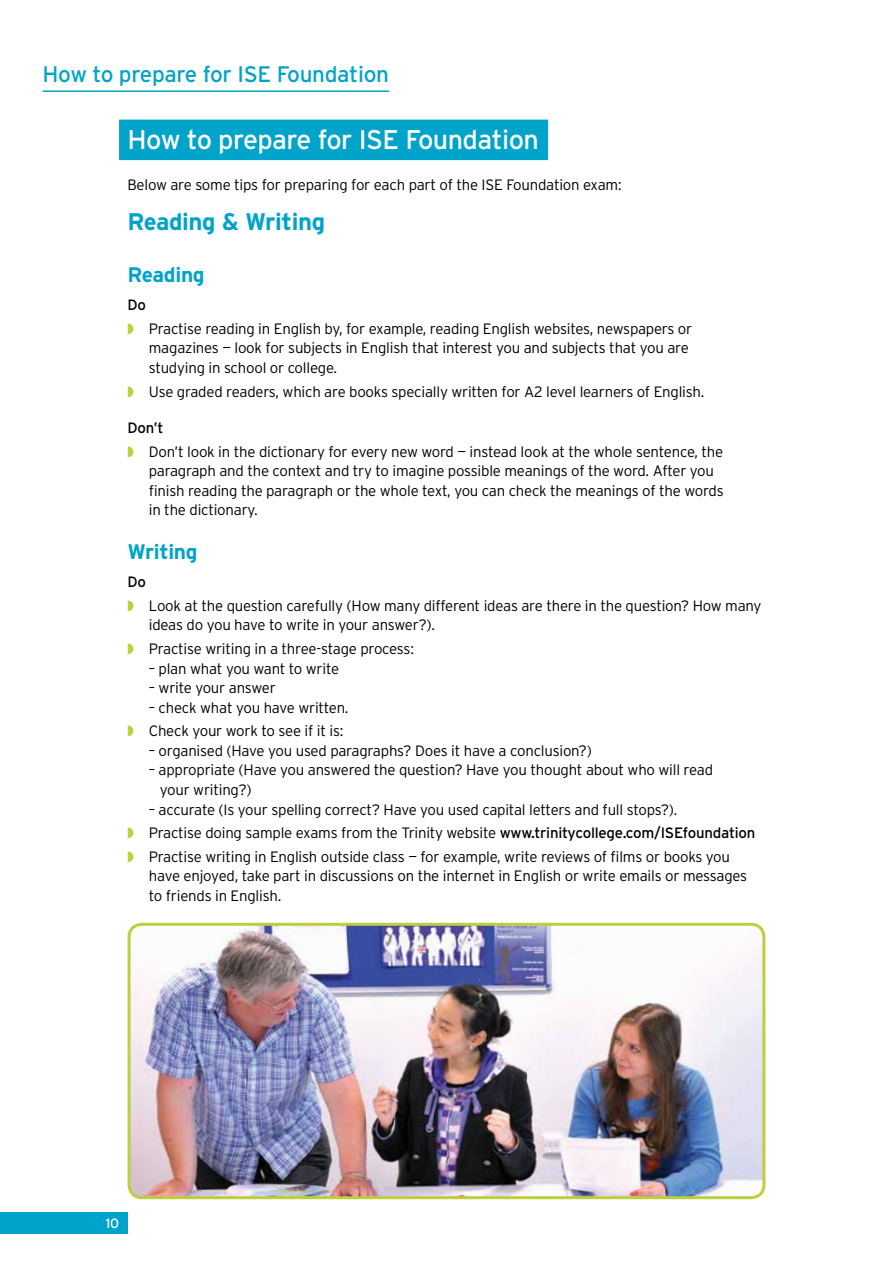
<style>
.page{position:relative;width:893px;height:1263px;background:#fff}
.page>*{position:absolute;margin:0;border:0;box-sizing:border-box;transform-origin:0 0}
.t1{font:27px "Interstate";letter-spacing:-.02em;color:#fff}
.t2{font:700 24px "Interstate";letter-spacing:-.015em;color:#00a3c9}
.t3{font:22.5px "Interstate";letter-spacing:-.015em;color:#00a3c9}
.t4{font:700 21px "Interstate";letter-spacing:-.015em;color:#00a3c9}
.t5{font:300 15px/23.7px "Interstate";letter-spacing:-.015em;color:#000}
.t6{font:13.5px "Interstate";color:#fff}
.s1{font-weight:400}
.s2{color:#bdcf3c}
</style>
<div class="page">
<div style="left:0;top:1212px;width:128px;height:21px;background:#00a3c9"></div>
<div style="left:119px;top:120px;width:429px;height:40px;background:#00a3c9"></div>
<hr style="left:43px;top:90px;width:346px;height:2px;background:#00a3c9">
<img style="left:129px;top:924px;width:635px;height:274px">
<div style="left:128px;top:923px;width:637px;height:276px;border:3px solid #bdcf3c;border-radius:13px"></div>
<h3 class="t3" style="left:43px;top:61px;width:348px">How to prepare for ISE Foundation</h3>
<h1 class="t1" style="left:128px;top:125px;width:413px">How to prepare for ISE Foundation</h1>
<p class="t5" style="left:128px;top:173px;width:496px">Below are some tips for preparing for each part of the ISE Foundation exam:</p>
<h2 class="t2" style="left:128px;top:208px;width:199px">Reading &amp; Writing</h2>
<h3 class="t4" style="left:128px;top:263px;width:79px">Reading</h3>
<p class="t5" style="left:128px;top:293px;width:566px"><span class="s1">Do<br></span><span class="s2">◗</span> Practise reading in English by, for example, reading English websites, newspapers or</p>
<p class="t5" style="left:149px;top:338px;width:542px;line-height:19.5px">magazines — look for subjects in English that interest you and subjects that you are studying in school or college.</p>
<p class="t5" style="left:128px;top:379px;width:578px"><span class="s2">◗</span> Use graded readers, which are books specially written for A2 level learners of English.</p>
<p class="t5" style="left:128px;top:416px;width:597px"><span class="s1">Don’t<br></span><span class="s2">◗</span> Don’t look in the dictionary for every new word — instead look at the whole sentence, the</p>
<p class="t5" style="left:149px;top:461px;width:576px;line-height:19.5px">paragraph and the context and try to imagine possible meanings of the word. After you finish reading the paragraph or the whole text, you can check the meanings of the words in the dictionary.</p>
<h3 class="t4" style="left:128px;top:540px;width:72px">Writing</h3>
<p class="t5" style="left:128px;top:570px;width:635px"><span class="s1">Do<br></span><span class="s2">◗</span> Look at the question carefully (How many different ideas are there in the question? How many</p>
<p class="t5" style="left:128px;top:613px;width:309px;text-indent:21px">ideas do you have to write in your answer?). <span class="s2">◗</span> Practise writing in a three-stage process:</p>
<p class="t5" style="left:149px;top:656px;width:192px">– plan what you want to write</p>
<p class="t5" style="left:149px;top:676px;width:128px">– write your answer</p>
<p class="t5" style="left:128px;top:695px;width:222px;text-indent:21px">– check what you have written. <span class="s2">◗</span> Check your work to see if it is:</p>
<p class="t5" style="left:149px;top:739px;width:445px">– organised (Have you used paragraphs? Does it have a conclusion?)</p>
<p class="t5" style="left:160px;top:760px;width:555px;line-height:19.5px;text-indent:-11px">– appropriate (Have you answered the question? Have you thought about who will read your writing?)</p>
<p class="t5" style="left:128px;top:797px;width:629px;text-indent:21px">– accurate (Is your spelling correct? Have you used capital letters and full stops?).<br><span class="s2">◗</span> Practise doing sample exams from the Trinity website <span class="s1">www.trinitycollege.com/ISEfoundation </span><span class="s2">◗</span> Practise writing in English outside class — for example, write reviews of films or books you</p>
<p class="t5" style="left:149px;top:866px;width:600px;line-height:19.5px">have enjoyed, take part in discussions on the internet in English or write emails or messages to friends in English.</p>
<p class="t6" style="left:106px;top:1215px;width:15px">10</p>
</div>
